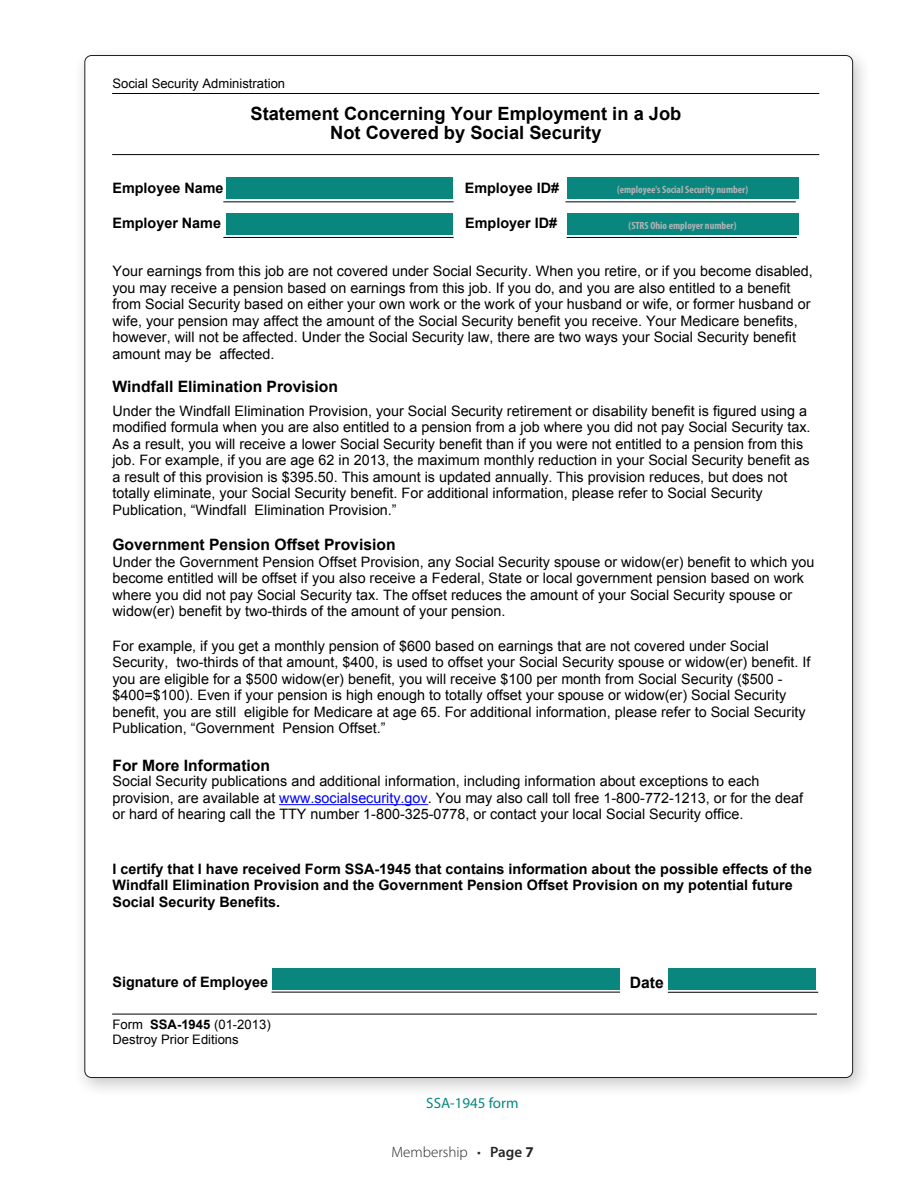
<style>
.page{position:relative;width:918px;height:1188px;background:#fff}
.page>*{position:absolute;margin:0;border:0;box-sizing:border-box;transform-origin:0 0}
.t1{font:700 18.3px/18.3px "Arial";color:#000;text-align:center}
.t2{font:700 15.75px "Arial";color:#000}
.t3{font:300 15px "Myriad Pro";color:#282526}
.Body_text{font:15px "Myriad Pro";color:#09877f}
.t4{font:14.4px/16.5px "Arial";color:#000}
.t5{font:700 14.4px/16.5px "Arial";color:#000}
.t6{font:13.05px/15px "Arial";color:#000}
.subHead{font:700 condensed 10.5px "Myriad Pro";color:#b2b3b7}
.s1{color:#00f}
.s2{font-weight:700}
.s3{font-weight:600}
</style>
<div class="page">
<div style="left:73px;top:46px;width:799px;height:1053px;background:#231f20;opacity:.25"></div>
<div style="left:85px;top:56px;width:768px;height:1022px;background:#fff;border-radius:7px"></div>
<hr style="left:112px;top:1014px;width:705px;height:1px;background:#000">
<hr style="left:112px;top:93px;width:707px;height:1px;background:#000">
<hr style="left:112px;top:154px;width:707px;height:1px;background:#000">
<hr style="left:223px;top:202px;width:231px;height:1px;background:#000">
<hr style="left:566px;top:202px;width:230px;height:1px;background:#000">
<hr style="left:223px;top:237px;width:231px;height:1px;background:#000">
<hr style="left:567px;top:237px;width:230px;height:1px;background:#000">
<hr style="left:279px;top:804px;width:149px;height:1px;background:#00f">
<hr style="left:668px;top:992px;width:150px;height:1px;background:#000">
<hr style="left:272px;top:992px;width:348px;height:1px;background:#000">
<div style="left:226px;top:177px;width:227px;height:22px;background:#09877f"></div>
<div style="left:226px;top:214px;width:227px;height:21px;background:#09877f"></div>
<div style="left:272px;top:968px;width:348px;height:22px;background:#09877f"></div>
<div style="left:669px;top:968px;width:147px;height:22px;background:#09877f"></div>
<div style="left:567px;top:177px;width:231px;height:22px;background:#09877f"></div>
<div style="left:567px;top:214px;width:231px;height:21px;background:#09877f"></div>
<p class="t6" style="left:112px;top:76px;width:174px">Social Security Administration</p>
<p class="t1" style="left:251px;top:105px;width:432px">Statement Concerning Your Employment in a Job<br>Not Covered by Social Security</p>
<p class="t5" style="left:112px;top:180px;width:113px">Employee Name</p>
<p class="t5" style="left:465px;top:180px;width:96px">Employee ID#</p>
<p class="t5" style="left:112px;top:216px;width:110px">Employer Name</p>
<p class="t5" style="left:465px;top:216px;width:93px">Employer ID#</p>
<p class="t4" style="left:112px;top:263px;width:702px">Your earnings from this job are not covered under Social Security. When you retire, or if you become disabled, you may receive a pension based on earnings from this job. If you do, and you are also entitled to a benefit from Social Security based on either your own work or the work of your husband or wife, or former husband or wife, your pension may affect the amount of the Social Security benefit you receive. Your Medicare benefits, however, will not be affected. Under the Social Security law, there are two ways your Social Security benefit amount may be affected.</p>
<p class="t2" style="left:112px;top:376px;width:227px">Windfall Elimination Provision</p>
<p class="t4" style="left:112px;top:402px;width:700px">Under the Windfall Elimination Provision, your Social Security retirement or disability benefit is figured using a modified formula when you are also entitled to a pension from a job where you did not pay Social Security tax.<br>As a result, you will receive a lower Social Security benefit than if you were not entitled to a pension from this job. For example, if you are age 62 in 2013, the maximum monthly reduction in your Social Security benefit as a result of this provision is $395.50. This amount is updated annually. This provision reduces, but does not totally eliminate, your Social Security benefit. For additional information, please refer to Social Security Publication, “Windfall Elimination Provision.”</p>
<p class="t2" style="left:112px;top:534px;width:285px">Government Pension Offset Provision</p>
<p class="t4" style="left:112px;top:554px;width:704px">Under the Government Pension Offset Provision, any Social Security spouse or widow(er) benefit to which you become entitled will be offset if you also receive a Federal, State or local government pension based on work where you did not pay Social Security tax. The offset reduces the amount of your Social Security spouse or widow(er) benefit by two-thirds of the amount of your pension.</p>
<p class="t4" style="left:112px;top:638px;width:700px">For example, if you get a monthly pension of $600 based on earnings that are not covered under Social Security, two-thirds of that amount, $400, is used to offset your Social Security spouse or widow(er) benefit. If you are eligible for a $500 widow(er) benefit, you will receive $100 per month from Social Security ($500 - $400=$100). Even if your pension is high enough to totally offset your spouse or widow(er) Social Security benefit, you are still eligible for Medicare at age 65. For additional information, please refer to Social Security Publication, “Government Pension Offset.”</p>
<p class="t2" style="left:112px;top:755px;width:159px">For More Information</p>
<p class="t4" style="left:112px;top:773px;width:692px">Social Security publications and additional information, including information about exceptions to each provision, are available at <span class="s1">www.socialsecurity.gov</span>. You may also call toll free 1-800-772-1213, or for the deaf or hard of hearing call the TTY number 1-800-325-0778, or contact your local Social Security office.</p>
<p class="subHead" style="left:617px;top:183px;width:133px">(employee's Social Security number)</p>
<p class="subHead" style="left:629px;top:218px;width:109px">(STRS Ohio employer number)</p>
<p class="t5" style="left:112px;top:861px;width:701px">I certify that I have received Form SSA-1945 that contains information about the possible effects of the<br>Windfall Elimination Provision and the Government Pension Offset Provision on my potential future<br>Social Security Benefits.</p>
<p class="t5" style="left:112px;top:975px;width:157px">Signature of Employee</p>
<p class="t2" style="left:630px;top:972px;width:35px">Date</p>
<p class="t6" style="left:112px;top:1017px;width:160px">Form <span class="s2">SSA-1945</span> (01-2013)<br>Destroy Prior Editions</p>
<p class="Body_text" style="left:426px;top:1094px;width:94px">SSA-1945 form</p>
<p class="t3" style="left:392px;top:1143px;width:144px">Membership • <span class="s3">Page</span> <span class="s2">7</span></p>
</div>
